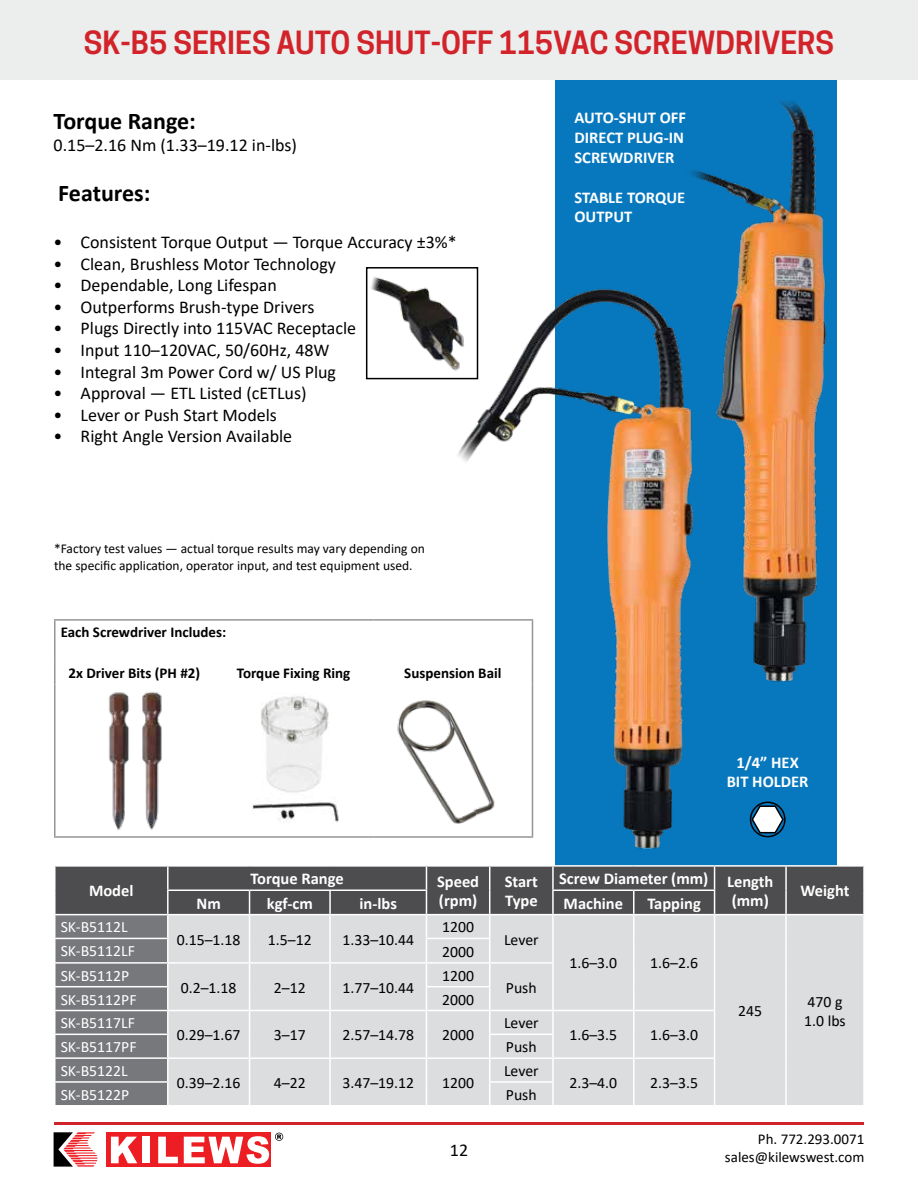
<style>
.page{position:relative;width:918px;height:1188px;background:#fff}
.page>*{position:absolute;margin:0;border:0;box-sizing:border-box;transform-origin:0 0}
.t1{font:600 30px "Cooper Hewitt";color:#d2232a}
.t2{font:700 24px "Calibri";color:#000}
.t3{font:18px "Calibri";color:#000}
.t4{font:700 16.5px/19.8px "Calibri";color:#fff}
.t5{font:15.75px/18.9px "Calibri";color:#000}
.t6{font:15.75px "Calibri";color:#fff}
.t7{font:700 15px "Calibri";color:#000}
.t8{font:15px/18px "Calibri";color:#000;text-align:right}
.t9{font:13.5px/16.2px "Calibri";color:#000}
</style>
<div class="page">
<svg style="left:54px;top:1132px;width:44px;height:35px"></svg>
<div style="left:107px;top:1132px;width:164px;height:34px;background:#ed1d24"></div>
<svg style="left:111px;top:1137px;width:26px;height:26px"></svg>
<div style="left:143px;top:1137px;width:7px;height:26px;background:#fff"></div>
<svg style="left:158px;top:1137px;width:20px;height:26px"></svg>
<svg style="left:184px;top:1136px;width:85px;height:28px"></svg>
<svg style="left:275px;top:1133px;width:8px;height:8px"></svg>
<hr style="left:54px;top:1122px;width:810px;height:3px;background:#d2232a">
<div style="left:0;top:0;width:918px;height:80px;background:#e6e7e8"></div>
<div style="left:555px;top:80px;width:282px;height:986px;background:#0778be"></div>
<hr style="left:715px;top:865px;width:71px;height:2px;background:#fff">
<hr style="left:786px;top:865px;width:79px;height:2px;background:#fff">
<svg style="left:55px;top:866px;width:809px;height:240px;background:#b8b8ba"></svg>
<hr style="left:785px;top:1082px;width:2px;height:23px;background:#fff">
<hr style="left:863px;top:1082px;width:2px;height:23px;background:#fff">
<hr style="left:168px;top:1105px;width:82px;height:2px;background:#fff">
<hr style="left:250px;top:1105px;width:80px;height:2px;background:#fff">
<hr style="left:330px;top:1105px;width:96px;height:2px;background:#fff">
<hr style="left:426px;top:1105px;width:64px;height:2px;background:#fff">
<hr style="left:490px;top:1105px;width:63px;height:2px;background:#fff">
<hr style="left:553px;top:1105px;width:81px;height:2px;background:#fff">
<hr style="left:634px;top:1105px;width:81px;height:2px;background:#fff">
<hr style="left:715px;top:1105px;width:71px;height:2px;background:#fff">
<hr style="left:786px;top:1105px;width:79px;height:2px;background:#fff">
<img style="left:371px;top:277px;width:82px;height:93px">
<div style="left:366px;top:267px;width:112px;height:112px;border:2px solid #000"></div>
<div style="left:750px;top:802px;width:36px;height:35px;border:2px solid #000;border-radius:50%"></div>
<svg style="left:751px;top:804px;width:34px;height:30px"></svg>
<hr style="left:54px;top:619px;width:160px;height:2px;background:#939598">
<hr style="left:54px;top:621px;width:2px;height:40px;background:#939598">
<hr style="left:214px;top:619px;width:159px;height:2px;background:#939598">
<hr style="left:373px;top:619px;width:160px;height:2px;background:#939598">
<hr style="left:54px;top:661px;width:2px;height:23px;background:#939598">
<hr style="left:54px;top:684px;width:2px;height:152px;background:#939598">
<hr style="left:54px;top:836px;width:160px;height:2px;background:#939598">
<hr style="left:214px;top:836px;width:159px;height:2px;background:#939598">
<hr style="left:373px;top:836px;width:160px;height:2px;background:#939598">
<img style="left:108px;top:692px;width:54px;height:138px">
<img style="left:252px;top:696px;width:87px;height:127px">
<img style="left:397px;top:700px;width:56px;height:122px">
<img style="left:691px;top:101px;width:136px;height:581px">
<img style="left:453px;top:277px;width:283px;height:592px">
<h1 class="t1" style="left:84px;top:25px;width:752px">SK-B5 SERIES AUTO SHUT-OFF 115VAC SCREWDRIVERS</h1>
<h2 class="t2" style="left:54px;top:104px;width:144px">Torque Range:</h2>
<p class="t3" style="left:54px;top:132px;width:245px">0.15–2.16 Nm (1.33–19.12 in-lbs)</p>
<h2 class="t2" style="left:58px;top:176px;width:94px">Features:</h2>
<p class="t3" style="left:54px;top:229px;width:405px">• Consistent Torque Output — Torque Accuracy ±3%*</p>
<p class="t3" style="left:54px;top:251px;width:284px">• Clean, Brushless Motor Technology</p>
<p class="t3" style="left:54px;top:273px;width:225px">• Dependable, Long Lifespan</p>
<p class="t3" style="left:54px;top:294px;width:263px">• Outperforms Brush-type Drivers</p>
<p class="t3" style="left:54px;top:316px;width:304px">• Plugs Directly into 115VAC Receptacle</p>
<p class="t3" style="left:54px;top:337px;width:278px">• Input 110–120VAC, 50/60Hz, 48W</p>
<p class="t3" style="left:54px;top:359px;width:284px">• Integral 3m Power Cord w/ US Plug</p>
<p class="t3" style="left:54px;top:381px;width:254px">• Approval — ETL Listed (cETLus)</p>
<p class="t3" style="left:54px;top:402px;width:225px">• Lever or Push Start Models</p>
<p class="t3" style="left:54px;top:424px;width:240px">• Right Angle Version Available</p>
<p class="t9" style="left:54px;top:540px;width:372px">*Factory test values — actual torque results may vary depending on the specific application, operator input, and test equipment used.</p>
<p class="t7" style="left:61px;top:622px;width:167px">Each Screwdriver Includes:</p>
<p class="t7" style="left:69px;top:663px;width:133px">2x Driver Bits (PH #2)</p>
<p class="t7" style="left:237px;top:663px;width:115px">Torque Fixing Ring</p>
<p class="t7" style="left:404px;top:663px;width:99px">Suspension Bail</p>
<p class="t4" style="left:574px;top:108px;width:113px">AUTO-SHUT OFF<br>DIRECT PLUG-IN<br>SCREWDRIVER</p>
<p class="t4" style="left:574px;top:187px;width:112px">STABLE TORQUE<br>OUTPUT</p>
<p class="t4" style="left:727px;top:752px;width:83px;text-align:center">1/4” HEX<br>BIT HOLDER</p>
<p class="t4" style="left:89px;top:881px;width:46px">Model</p>
<p class="t6" style="left:61px;top:916px;width:69px">SK-B5112L</p>
<p class="t4" style="left:251px;top:869px;width:95px">Torque Range</p>
<p class="t4" style="left:437px;top:871px;width:44px">Speed (rpm)</p>
<p class="t4" style="left:505px;top:871px;width:35px">Start<br>Type</p>
<p class="t4" style="left:559px;top:868px;width:216px;line-height:22px;text-align:right">Screw Diameter (mm) Length (mm)</p>
<p class="t4" style="left:197px;top:893px;width:26px">Nm</p>
<p class="t4" style="left:267px;top:893px;width:47px">kgf-cm</p>
<p class="t4" style="left:360px;top:893px;width:39px">in-lbs</p>
<p class="t4" style="left:564px;top:893px;width:61px">Machine</p>
<p class="t4" style="left:647px;top:893px;width:55px">Tapping</p>
<p class="t5" style="left:442px;top:917px;width:33px">1200</p>
<p class="t4" style="left:801px;top:881px;width:50px">Weight</p>
<p class="t5" style="left:177px;top:930px;width:65px">0.15–1.18</p>
<p class="t5" style="left:268px;top:930px;width:45px">1.5–12</p>
<p class="t5" style="left:342px;top:930px;width:73px">1.33–10.44</p>
<p class="t5" style="left:504px;top:930px;width:36px">Lever</p>
<p class="t6" style="left:61px;top:940px;width:76px">SK-B5112LF</p>
<p class="t5" style="left:442px;top:941px;width:33px">2000</p>
<p class="t6" style="left:61px;top:965px;width:70px">SK-B5112P</p>
<p class="t5" style="left:181px;top:978px;width:57px">0.2–1.18</p>
<p class="t5" style="left:274px;top:978px;width:33px">2–12</p>
<p class="t5" style="left:342px;top:978px;width:73px">1.77–10.44</p>
<p class="t5" style="left:442px;top:966px;width:33px">1200</p>
<p class="t5" style="left:506px;top:978px;width:32px">Push</p>
<p class="t6" style="left:61px;top:988px;width:77px">SK-B5112PF</p>
<p class="t5" style="left:442px;top:989px;width:33px">2000</p>
<p class="t6" style="left:61px;top:1012px;width:76px">SK-B5117LF</p>
<p class="t5" style="left:177px;top:1025px;width:65px">0.29–1.67</p>
<p class="t5" style="left:274px;top:1025px;width:33px">3–17</p>
<p class="t5" style="left:342px;top:1025px;width:73px">2.57–14.78</p>
<p class="t5" style="left:442px;top:1025px;width:33px">2000</p>
<p class="t5" style="left:504px;top:1013px;width:36px">Lever</p>
<p class="t6" style="left:61px;top:1036px;width:77px">SK-B5117PF</p>
<p class="t5" style="left:506px;top:1037px;width:32px">Push</p>
<p class="t6" style="left:61px;top:1060px;width:69px">SK-B5122L</p>
<p class="t5" style="left:177px;top:1073px;width:65px">0.39–2.16</p>
<p class="t5" style="left:274px;top:1073px;width:33px">4–22</p>
<p class="t5" style="left:342px;top:1073px;width:73px">3.47–19.12</p>
<p class="t5" style="left:442px;top:1073px;width:33px">1200</p>
<p class="t5" style="left:504px;top:1061px;width:36px">Lever</p>
<p class="t6" style="left:61px;top:1084px;width:70px">SK-B5122P</p>
<p class="t5" style="left:506px;top:1085px;width:32px">Push</p>
<p class="t5" style="left:570px;top:953px;width:49px">1.6–3.0</p>
<p class="t5" style="left:650px;top:953px;width:49px">1.6–2.6</p>
<p class="t5" style="left:569px;top:1025px;width:49px">1.6–3.5</p>
<p class="t5" style="left:650px;top:1025px;width:49px">1.6–3.0</p>
<p class="t5" style="left:569px;top:1073px;width:49px">2.3–4.0</p>
<p class="t5" style="left:650px;top:1073px;width:49px">2.3–3.5</p>
<p class="t5" style="left:738px;top:1001px;width:25px">245</p>
<p class="t5" style="left:804px;top:992px;width:43px">470 g<br>1.0 lbs</p>
<p class="t3" style="left:450px;top:1138px;width:20px">12</p>
<p class="t8" style="left:725px;top:1129px;width:141px">Ph. 772.293.0071 sales@kilewswest.com</p>
</div>
